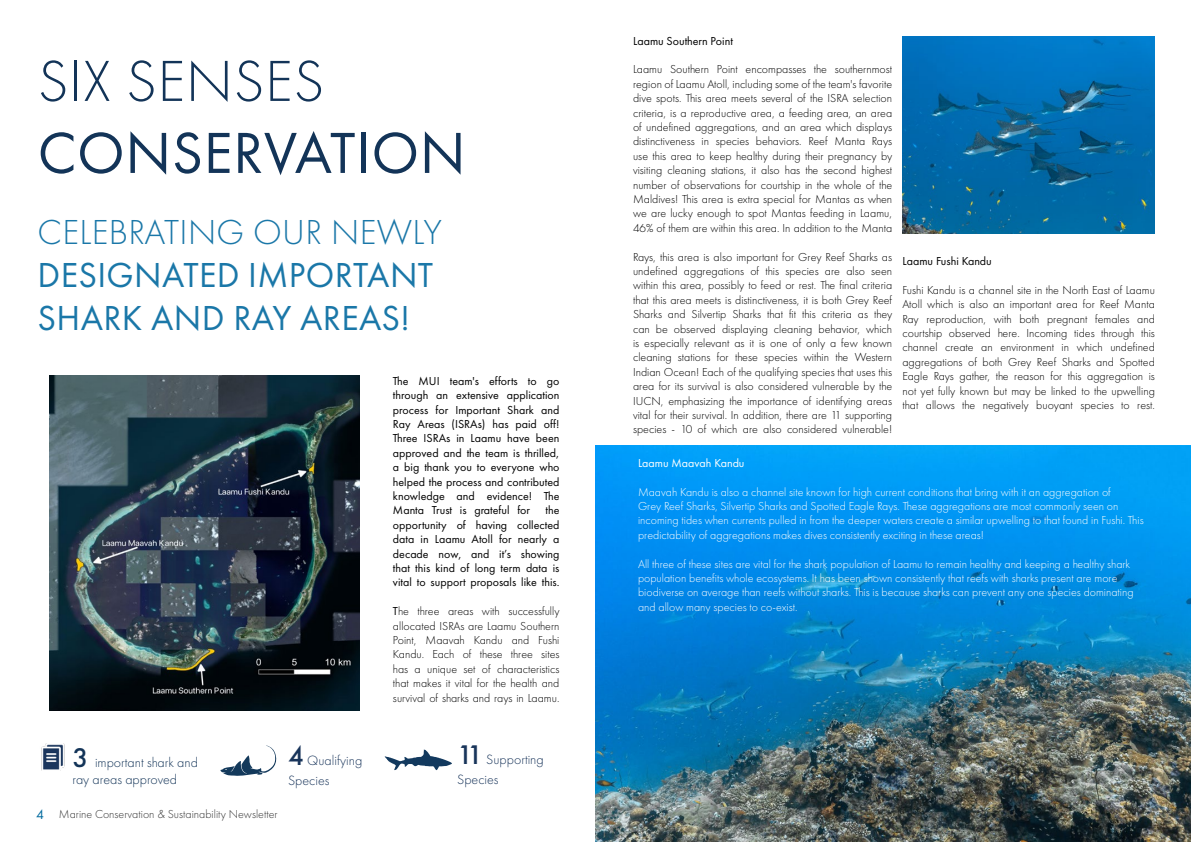
<style>
.page{position:relative;width:1191px;height:842px;background:#fff}
.page>*{position:absolute;margin:0;border:0;box-sizing:border-box;transform-origin:0 0}
.t1{font:60px "Futura PT";letter-spacing:.01em;color:#133458}
.t2{font:300 60px "Futura PT";letter-spacing:.01em;color:#133458}
.t3{font:36px/43.2px "Futura PT";letter-spacing:.01em;color:#1a77a8}
.t4{font:300 36px "Futura PT";letter-spacing:.01em;color:#1a77a8}
.t5{font:300 14px/20px "Futura PT";color:#19355b}
.t6{font:300 14px/16.8px "Futura PT";color:#133458}
.t7{font:300 12px/14.4px "Futura PT";color:#000;text-align:justify}
.t8{font:300 12px/14.4px "Futura PT";color:#fff}
.t9{font:12px/14.4px "Futura PT";color:#000;text-align:justify}
.t10{font:300 12px "Futura PT";color:#333}
.t11{font:12px "Futura PT";color:#fff}
.s1{font-weight:500;font-size:28px}
.s2{font-weight:400;font-size:14px;color:#006a9e}
.s3{font-weight:400}
</style>
<div class="page">
<svg style="left:384px;top:750px;width:68px;height:20px"></svg>
<svg style="left:220px;top:745px;width:57px;height:31px"></svg>
<img style="left:41px;top:743px;width:24px;height:28px">
<img style="left:595px;top:445px;width:596px;height:397px">
<img style="left:50px;top:376px;width:309px;height:334px">
<img style="left:902px;top:36px;width:252px;height:197px">
<h1 class="t2" style="left:38px;top:47px;width:288px">SIX SENSES</h1>
<h1 class="t1" style="left:38px;top:117px;width:429px">CONSERVATION</h1>
<h2 class="t4" style="left:38px;top:211px;width:406px">CELEBRATING OUR NEWLY</h2>
<h2 class="t3" style="left:38px;top:253px;width:397px">DESIGNATED IMPORTANT<br>SHARK AND RAY AREAS!</h2>
<p class="t6" style="left:73px;top:754px;width:127px"><span class="s1">3</span> important shark and ray areas approved</p>
<p class="t10" style="left:36px;top:807px;width:243px"><span class="s2">4</span> Marine Conservation &amp; Sustainability Newsletter</p>
<p class="t5" style="left:288px;top:750px;width:76px"><span class="s1">4</span> Qualifying<br>Species</p>
<p class="t9" style="left:393px;top:373px;width:168px">The MUI team's efforts to go through an extensive application process for Important Shark and Ray Areas (ISRAs) has paid off!<br>Three ISRAs in Laamu have been approved and the team is thrilled, a big thank you to everyone who helped the process and contributed knowledge and evidence! The Manta Trust is grateful for</p>
<p class="t9" style="left:393px;top:503px;width:168px;text-indent:153px">the opportunity of having collected data in Laamu Atoll for nearly a decade now, and it’s showing that this kind of long term data is vital to support proposals like this.</p>
<p class="t7" style="left:393px;top:604px;width:168px"><span class="s3">T</span>he three areas with successfully allocated ISRAs are Laamu Southern Point, Maavah Kandu and Fushi Kandu. Each of these three sites has a unique set of characteristics that makes it vital for the health and survival of sharks and rays in Laamu.</p>
<p class="t5" style="left:457px;top:749px;width:88px"><span class="s1">11</span> Supporting<br>Species</p>
<p class="t9" style="left:633px;top:33px;width:101px">Laamu Southern Point</p>
<p class="t7" style="left:633px;top:62px;width:261px">Laamu Southern Point encompasses the southernmost region of Laamu Atoll, including some of the team's favorite dive spots. This area meets several of the ISRA selection criteria, is a reproductive area, a feeding area, an area of undefined aggregations, and an area which displays distinctiveness in species behaviors. Reef Manta Rays use this area to keep healthy during their pregnancy by visiting cleaning stations, it also has the second highest number of observations for courtship in the whole of the Maldives! This area is extra special for Mantas as when we are lucky enough to spot Mantas feeding in Laamu, 46% of them are within this area. In addition to the Manta</p>
<p class="t7" style="left:633px;top:249px;width:261px">Rays, this area is also important for Grey Reef Sharks as undefined aggregations of this species are also seen within this area, possibly to feed or rest. The final criteria that this area meets is distinctiveness, it is both Grey Reef Sharks and Silvertip Sharks that fit this criteria as they can be observed displaying cleaning behavior, which is especially relevant as it is one of only a few known cleaning stations for these species within the Western Indian Ocean! Each of the qualifying species that uses this area for its survival is also considered vulnerable by the IUCN, emphasizing the importance of identifying areas vital for their survival. In addition, there are 11 supporting species - 10 of which are also considered vulnerable!</p>
<p class="t9" style="left:902px;top:254px;width:91px">Laamu Fushi Kandu</p>
<p class="t7" style="left:902px;top:283px;width:254px">Fushi Kandu is a channel site in the North East of Laamu Atoll which is also an important area for Reef Manta Ray reproduction, with both pregnant females and courtship observed here. Incoming tides through this channel create an environment in which undefined aggregations of both Grey Reef Sharks and Spotted Eagle Rays gather, the reason for this aggregation is not yet fully known but may be linked to the upwelling that allows the negatively buoyant species to rest.</p>
<p class="t11" style="left:638px;top:456px;width:108px">Laamu Maavah Kandu</p>
<p class="t8" style="left:638px;top:484px;width:507px">Maavah Kandu is also a channel site known for high current conditions that bring with it an aggregation of<br>Grey Reef Sharks, Silvertip Sharks and Spotted Eagle Rays. These aggregations are most commonly seen on incoming tides when currents pulled in from the deeper waters create a similar upwelling to that found in Fushi. This predictability of aggregations makes dives consistently exciting in these areas!</p>
<p class="t8" style="left:638px;top:556px;width:497px">All three of these sites are vital for the shark population of Laamu to remain healthy and keeping a healthy shark population benefits whole ecosystems. It has been shown consistently that reefs with sharks present are more biodiverse on average than reefs without sharks. This is because sharks can prevent any one species dominating and allow many species to co-exist.</p>
</div>
